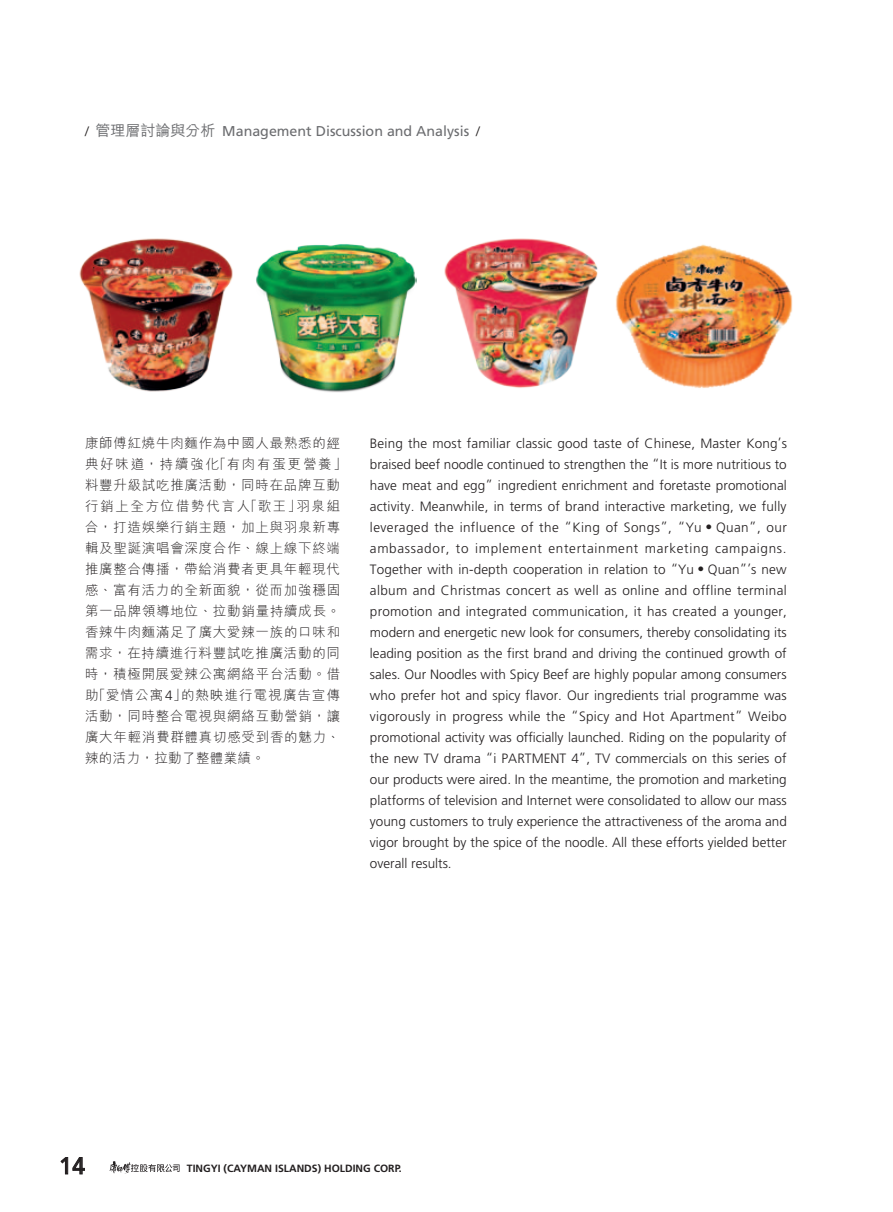
<style>
.page{position:relative;width:893px;height:1212px;background:#fff}
.page>*{position:absolute;margin:0;border:0;box-sizing:border-box;transform-origin:0 0}
.t1{font:500 23.25px "Avenir LT Std";color:#231f20}
.t2{font:14.25px "Frutiger LT Std";color:#6c6d70}
._1__內文{font:300 13.5px/21px "Frutiger LT Std";color:#231f20;text-align:justify}
._6__內文-C{font:300 13.5px/21px "M Hei HK";letter-spacing:.055em;color:#231f20}
.t3{font:700 10.5px "Frutiger LT Std";color:#231f20}
.s1{font-weight:300;font-size:13.5px;color:#231f20}
.s2{font-family:"M Hei HK";font-weight:500;font-size:15px}
.s3{font-family:"Frutiger LT Std"}
.s4{font-family:"M Hei HK"}
</style>
<div class="page">
<svg style="left:61px;top:1157px;width:24px;height:17px"></svg>
<svg style="left:110px;top:1161px;width:70px;height:12px"></svg>
<img style="left:615px;top:244px;width:178px;height:144px">
<img style="left:79px;top:238px;width:154px;height:154px">
<img style="left:444px;top:238px;width:154px;height:150px">
<img style="left:256px;top:244px;width:161px;height:149px">
<p class="t2" style="left:85px;top:122px;width:396px"><span class="s1">/</span> <span class="s2">管理層討論與分析</span> Management Discussion and Analysis <span class="s1">/</span></p>
<p class="_6__內文-C" style="left:85px;top:432px;width:263px">康師傅紅燒牛肉麵作為中國人最熟悉的經典好味道，持續強化「有肉有蛋更營養」料豐升級試吃推廣活動，同時在品牌互動行銷上全方位借勢代言人「歌王」羽泉組合，打造娛樂行銷主題，加上與羽泉新專輯及聖誕演唱會深度合作、線上線下終端推廣整合傳播，帶給消費者更具年輕現代感、富有活力的全新面貌，從而加強穩固第一品牌領導地位、拉動銷量持續成長。香辣牛肉麵滿足了廣大愛辣一族的口味和需求，在持續進行料豐試吃推廣活動的同時，積極開展愛辣公寓網絡平台活動。借助「愛情公寓<span class="s3">4</span>」的熱映進行電視廣告宣傳活動，同時整合電視與網絡互動營銷，讓廣大年輕消費群體真切感受到香的魅力、辣的活力，拉動了整體業績。</p>
<p class="_1__內文" style="left:370px;top:433px;width:419px">Being the most familiar classic good taste of Chinese, Master Kong’s braised beef noodle continued to strengthen the “It is more nutritious to have meat and egg” ingredient enrichment and foretaste promotional activity. Meanwhile, in terms of brand interactive marketing, we fully leveraged the influence of the “King of Songs”, “Yu<span class="s4">‧</span>Quan”, our ambassador, to implement entertainment marketing campaigns.<br>Together with in-depth cooperation in relation to “Yu<span class="s4">‧</span>Quan”’s new album and Christmas concert as well as online and offline terminal promotion and integrated communication, it has created a younger, modern and energetic new look for consumers, thereby consolidating its leading position as the first brand and driving the continued growth of sales. Our Noodles with Spicy Beef are highly popular among consumers who prefer hot and spicy flavor. Our ingredients trial programme was vigorously in progress while the “Spicy and Hot Apartment” Weibo promotional activity was officially launched. Riding on the popularity of the new TV drama “i PARTMENT 4”, TV commercials on this series of our products were aired. In the meantime, the promotion and marketing platforms of television and Internet were consolidated to allow our mass young customers to truly experience the attractiveness of the aroma and vigor brought by the spice of the noodle. All these efforts yielded better overall results.</p>
<p class="t1" style="left:59px;top:1152px;width:27px">14</p>
<p class="t3" style="left:187px;top:1162px;width:216px">TINGYI (CAYMAN ISLANDS) HOLDING CORP.</p>
</div>
